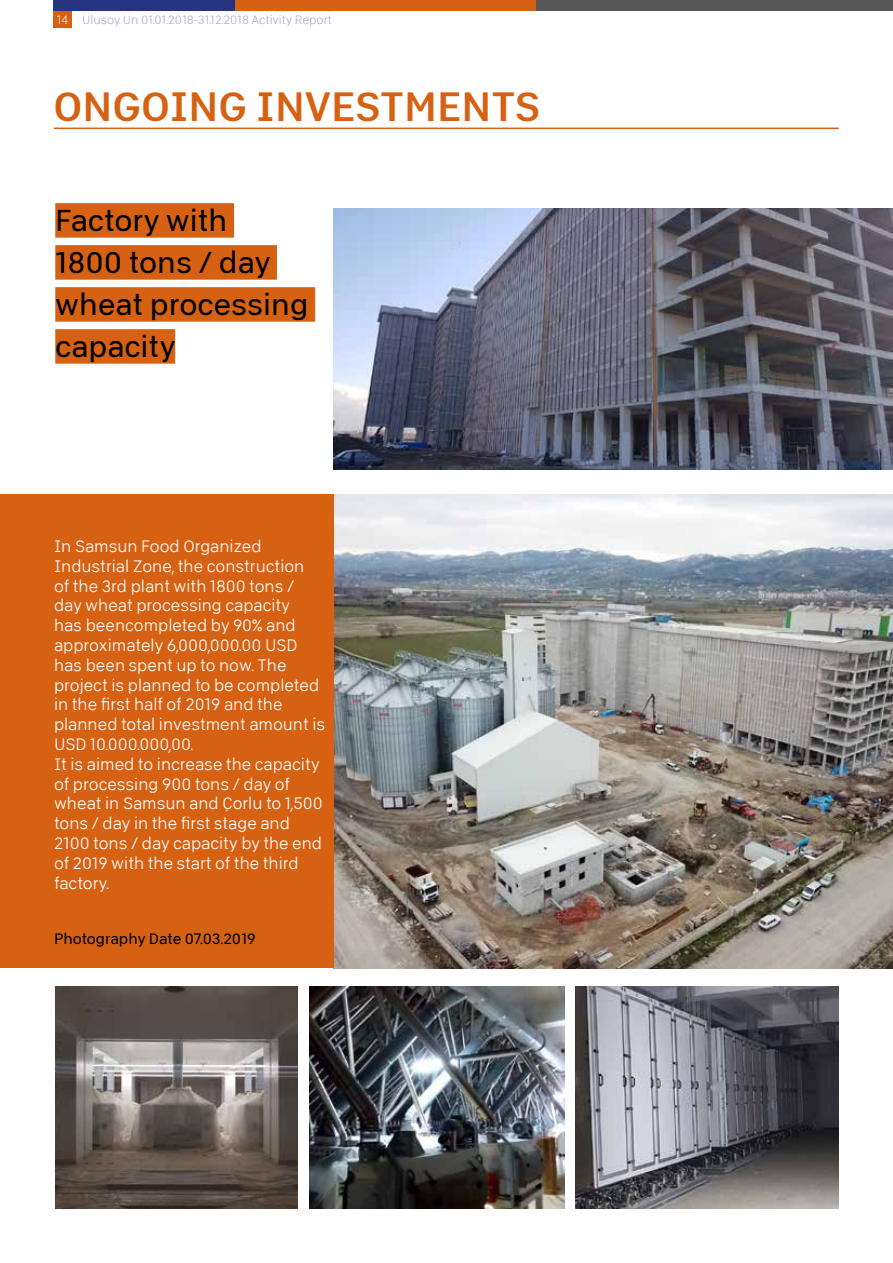
<style>
.page{position:relative;width:893px;height:1263px;background:#fff}
.page>*{position:absolute;margin:0;border:0;box-sizing:border-box;transform-origin:0 0}
.t1{font:40.8px "Abitare Sans 500 wt";color:#d76113}
.t2{font:30px/42px "Abitare Sans 300 wt";color:#000}
.t3{font:16.5px/19.8px "Abitare Sans 150 wt";color:#fff}
.t4{font:15px "Abitare Sans 300 wt";letter-spacing:-.005em;color:#000}
.t5{font:12px "Abitare Sans 100 wt";color:#a6a2ca}
.s1{color:#fff}
</style>
<div class="page">
<img style="left:333px;top:209px;width:560px;height:260px">
<img style="left:333px;top:495px;width:560px;height:473px">
<div style="left:0;top:495px;width:333px;height:473px;background:#d76113"></div>
<div style="left:55px;top:203px;width:179px;height:35px;background:#d76113"></div>
<div style="left:55px;top:245px;width:222px;height:35px;background:#d76113"></div>
<div style="left:55px;top:287px;width:260px;height:35px;background:#d76113"></div>
<div style="left:55px;top:329px;width:120px;height:35px;background:#d76113"></div>
<hr style="left:54px;top:128px;width:784px;height:1px;background:#d76113">
<img style="left:575px;top:986px;width:264px;height:223px">
<img style="left:309px;top:986px;width:256px;height:223px">
<img style="left:55px;top:986px;width:243px;height:223px">
<div style="left:54px;top:5px;width:18px;height:23px;background:#d76113"></div>
<div style="left:54px;top:0;width:181px;height:11px;background:#273580"></div>
<div style="left:235px;top:0;width:301px;height:11px;background:#d76113"></div>
<div style="left:536px;top:0;width:357px;height:11px;background:#575756"></div>
<p class="t5" style="left:57px;top:13px;width:277px"><span class="s1">14</span> Ulusoy Un 01.01.2018-31.12.2018 Activity Report</p>
<h1 class="t1" style="left:54px;top:83px;width:488px">ONGOING INVESTMENTS</h1>
<h2 class="t2" style="left:55px;top:199px;width:255px">Factory with<br>1800 tons / day wheat processing capacity</h2>
<p class="t3" style="left:54px;top:536px;width:273px">In Samsun Food Organized<br>Industrial Zone, the construction<br>of the 3rd plant with 1800 tons / day wheat processing capacity<br>has beencompleted by 90% and approximately 6,000,000.00 USD has been spent up to now. The project is planned to be completed in the first half of 2019 and the planned total investment amount is<br>USD 10.000.000,00.<br>It is aimed to increase the capacity of processing 900 tons / day of wheat in Samsun and Çorlu to 1,500 tons / day in the first stage and<br>2100 tons / day capacity by the end of 2019 with the start of the third factory.</p>
<p class="t4" style="left:54px;top:930px;width:203px">Photography Date 07.03.2019</p>
</div>
